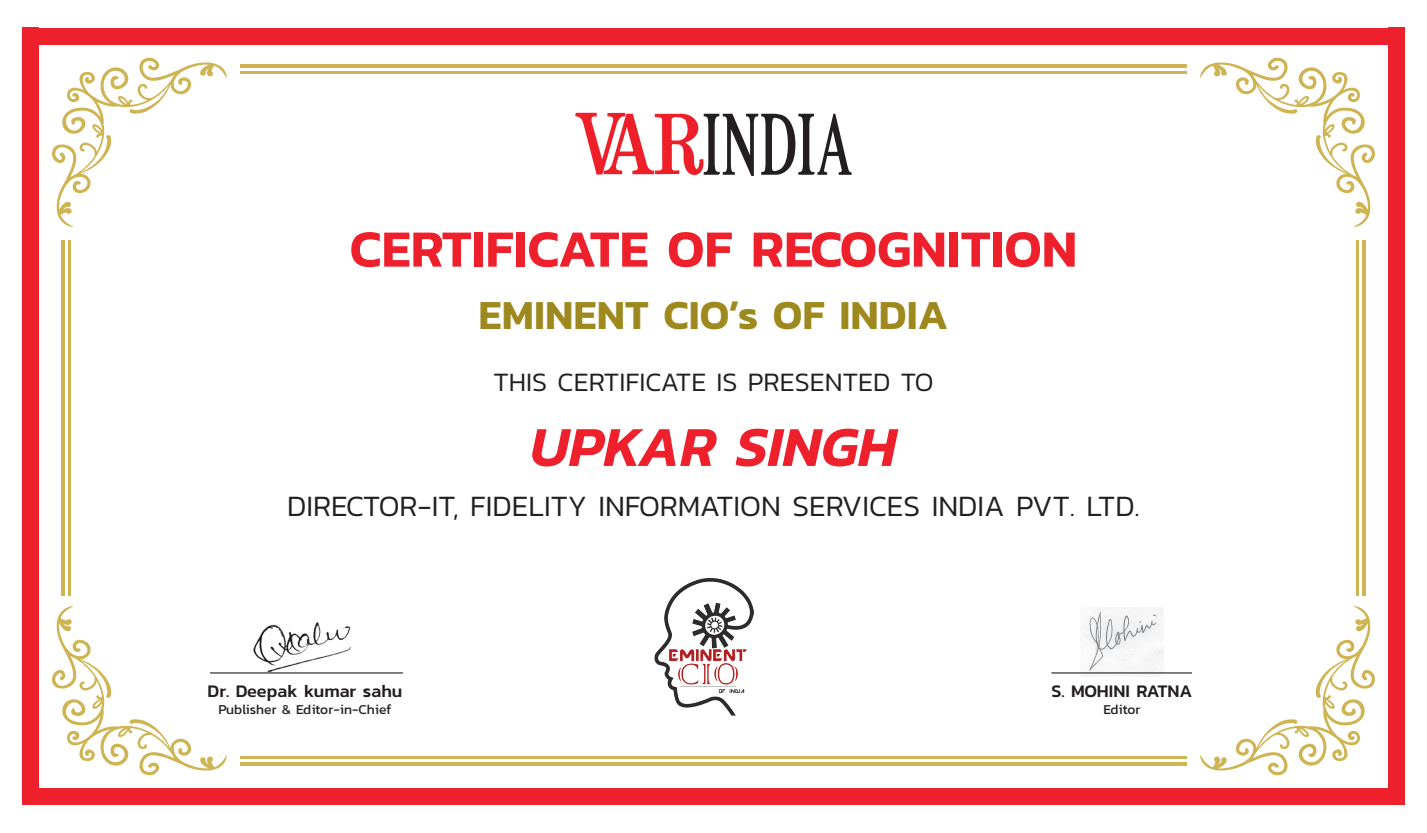
<style>
.page{position:relative;width:1427px;height:833px;background:#fff}
.page>*{position:absolute;margin:0;border:0;box-sizing:border-box;transform-origin:0 0}
.t1{font:italic 600 57px "Kanit";color:#ed202b}
.t2{font:600 52.8px "Kanit";color:#ed202b}
.t3{font:600 42px "Kanit";color:#9d891d}
.t4{font:300 30px "Kanit";color:#231f20}
.t5{font:300 27px "Kanit";color:#231f20}
.t6{font:500 18px "Kanit";color:#231f20}
.t7{font:13.8px "Kanit";color:#231f20}
</style>
<div class="page">
<hr style="left:240px;top:64px;width:946px;height:4px;background:#ceb452">
<hr style="left:240px;top:72px;width:946px;height:2px;background:#ceb452">
<hr style="left:61px;top:240px;width:4px;height:355px;background:#ceb452">
<hr style="left:69px;top:240px;width:2px;height:355px;background:#ceb452">
<svg style="left:1362px;top:240px;width:3px;height:355px"></svg>
<hr style="left:1356px;top:240px;width:2px;height:355px;background:#ceb452">
<hr style="left:240px;top:762px;width:946px;height:4px;background:#ceb452">
<hr style="left:240px;top:756px;width:946px;height:2px;background:#ceb452">
<svg style="left:52px;top:57px;width:175px;height:170px"></svg>
<svg style="left:52px;top:606px;width:175px;height:170px"></svg>
<svg style="left:1200px;top:57px;width:175px;height:170px"></svg>
<svg style="left:1200px;top:606px;width:175px;height:170px"></svg>
<div style="left:1388px;top:28px;width:16px;height:777px;background:#ed202b"></div>
<div style="left:22px;top:28px;width:17px;height:777px;background:#ed202b"></div>
<div style="left:22px;top:28px;width:1382px;height:16px;background:#ed202b"></div>
<div style="left:22px;top:789px;width:1382px;height:16px;background:#ed202b"></div>
<img style="left:253px;top:622px;width:98px;height:50px">
<hr style="left:210px;top:672px;width:193px;height:1px;background:#231f20">
<img style="left:1080px;top:607px;width:83px;height:69px">
<hr style="left:1051px;top:672px;width:141px;height:1px;background:#231f20">
<img style="left:654px;top:578px;width:100px;height:138px">
<svg style="left:575px;top:112px;width:277px;height:64px"></svg>
<h2 class="t2" style="left:349px;top:209px;width:729px">CERTIFICATE OF RECOGNITION</h2>
<h3 class="t3" style="left:478px;top:283px;width:471px">EMINENT CIO’s OF INDIA</h3>
<p class="t5" style="left:493px;top:363px;width:441px">THIS CERTIFICATE IS PRESENTED TO</p>
<p class="t1" style="left:530px;top:403px;width:368px">UPKAR SINGH</p>
<p class="t4" style="left:287px;top:485px;width:854px">DIRECTOR-IT, FIDELITY INFORMATION SERVICES INDIA PVT. LTD.</p>
<p class="t6" style="left:207px;top:678px;width:196px">Dr. Deepak kumar sahu</p>
<p class="t7" style="left:219px;top:699px;width:174px">Publisher &amp; Editor-in-Chief</p>
<p class="t6" style="left:1051px;top:678px;width:142px">S. MOHINI RATNA</p>
<p class="t7" style="left:1103px;top:699px;width:39px">Editor</p>
</div>
